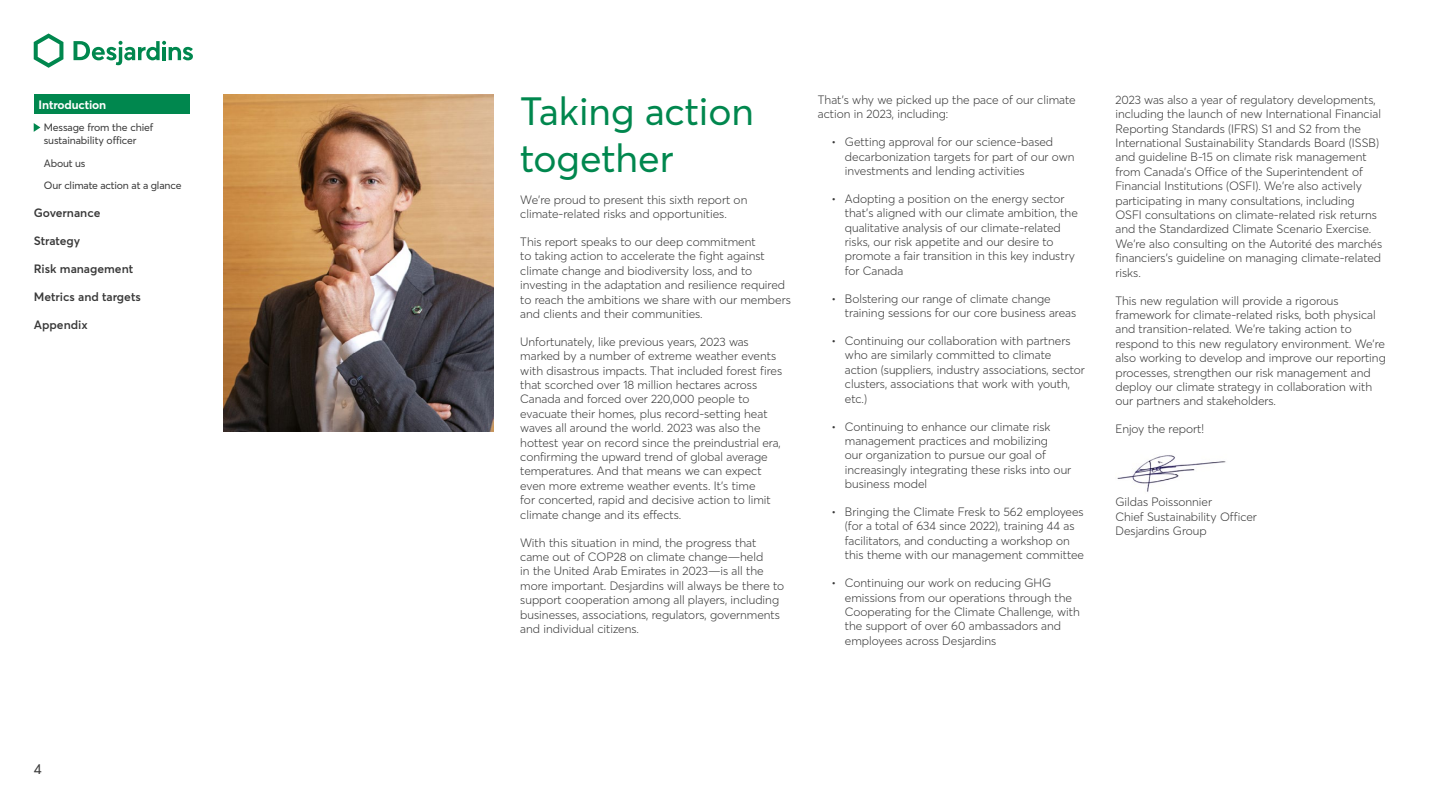
<style>
.page{position:relative;width:1440px;height:810px;background:#fff}
.page>*{position:absolute;margin:0;border:0;box-sizing:border-box;transform-origin:0 0}
.t1{font:39px/46.8px "Desjardins Sans";color:#00874e}
.t2{font:14.25px "Desjardins Sans";color:#383838}
.t3{font:300 12px/14.4px "Desjardins Sans";color:#383838}
.t4{font:600 12px "Desjardins Sans";color:#383838}
.t5{font:700 12px "Desjardins Sans";letter-spacing:-.01em;color:#fff}
.t6{font:10.5px/12.6px "Desjardins Sans";letter-spacing:-.01em;color:#383838}
</style>
<div class="page">
<svg style="left:34px;top:33px;width:29px;height:35px"></svg>
<svg style="left:74px;top:41px;width:119px;height:24px"></svg>
<div style="left:34px;top:94px;width:155px;height:20px;background:#00874e"></div>
<svg style="left:34px;top:123px;width:6px;height:9px"></svg>
<img style="left:223px;top:95px;width:270px;height:336px">
<img style="left:1117px;top:455px;width:109px;height:37px">
<p class="t5" style="left:39px;top:97px;width:69px">Introduction</p>
<p class="t6" style="left:44px;top:121px;width:111px">Message from the chief sustainability officer</p>
<p class="t6" style="left:44px;top:152px;width:139px;line-height:22.7px">About us<br>Our climate action at a glance</p>
<p class="t4" style="left:34px;top:206px;width:68px">Governance</p>
<p class="t4" style="left:34px;top:233px;width:48px">Strategy</p>
<p class="t4" style="left:34px;top:261px;width:101px">Risk management</p>
<p class="t4" style="left:34px;top:289px;width:109px">Metrics and targets</p>
<p class="t4" style="left:34px;top:317px;width:56px">Appendix</p>
<p class="t2" style="left:34px;top:760px;width:10px">4</p>
<h3 class="t1" style="left:520px;top:88px;width:235px">Taking action together</h3>
<p class="t3" style="left:520px;top:192px;width:229px">We're proud to present this sixth report on climate-related risks and opportunities.</p>
<p class="t3" style="left:520px;top:235px;width:272px">This report speaks to our deep commitment<br>to taking action to accelerate the fight against climate change and biodiversity loss, and to investing in the adaptation and resilience required to reach the ambitions we share with our members and clients and their communities.</p>
<p class="t3" style="left:520px;top:334px;width:263px">Unfortunately, like previous years, 2023 was marked by a number of extreme weather events with disastrous impacts. That included forest fires that scorched over 18 million hectares across Canada and forced over 220,000 people to evacuate their homes, plus record-setting heat waves all around the world. 2023 was also the hottest year on record since the preindustrial era, confirming the upward trend of global average temperatures. And that means we can expect even more extreme weather events. It's time<br>for concerted, rapid and decisive action to limit climate change and its effects.</p>
<p class="t3" style="left:520px;top:535px;width:265px">With this situation in mind, the progress that came out of COP28 on climate change—held<br>in the United Arab Emirates in 2023—is all the more important. Desjardins will always be there to support cooperation among all players, including businesses, associations, regulators, governments and individual citizens.</p>
<p class="t3" style="left:818px;top:92px;width:259px">That's why we picked up the pace of our climate action in 2023, including:</p>
<p class="t3" style="left:845px;top:135px;width:231px;text-indent:-14px">• Getting approval for our science-based decarbonization targets for part of our own investments and lending activities</p>
<p class="t3" style="left:845px;top:191px;width:234px;text-indent:-14px">• Adopting a position on the energy sector that's aligned with our climate ambition, the qualitative analysis of our climate-related risks, our risk appetite and our desire to promote a fair transition in this key industry for Canada</p>
<p class="t3" style="left:845px;top:291px;width:233px;text-indent:-14px">• Bolstering our range of climate change training sessions for our core business areas</p>
<p class="t3" style="left:845px;top:334px;width:241px;text-indent:-14px">• Continuing our collaboration with partners who are similarly committed to climate action (suppliers, industry associations, sector clusters, associations that work with youth, etc.)</p>
<p class="t3" style="left:845px;top:419px;width:228px;text-indent:-14px">• Continuing to enhance our climate risk management practices and mobilizing<br>our organization to pursue our goal of increasingly integrating these risks into our business model</p>
<p class="t3" style="left:845px;top:505px;width:241px;text-indent:-14px">• Bringing the Climate Fresk to 562 employees (for a total of 634 since 2022), training 44 as facilitators, and conducting a workshop on this theme with our management committee</p>
<p class="t3" style="left:845px;top:576px;width:236px;text-indent:-14px">• Continuing our work on reducing GHG emissions from our operations through the Cooperating for the Climate Challenge, with the support of over 60 ambassadors and employees across Desjardins</p>
<p class="t3" style="left:1115px;top:92px;width:268px">2023 was also a year of regulatory developments, including the launch of new International Financial Reporting Standards (IFRS) S1 and S2 from the International Sustainability Standards Board (ISSB) and guideline B-15 on climate risk management from Canada's Office of the Superintendent of Financial Institutions (OSFI). We're also actively participating in many consultations, including OSFI consultations on climate-related risk returns and the Standardized Climate Scenario Exercise.<br>We're also consulting on the Autorité des marchés financiers's guideline on managing climate-related risks.</p>
<p class="t3" style="left:1115px;top:293px;width:272px">This new regulation will provide a rigorous framework for climate-related risks, both physical and transition-related. We're taking action to respond to this new regulatory environment. We're also working to develop and improve our reporting processes, strengthen our risk management and deploy our climate strategy in collaboration with our partners and stakeholders.</p>
<p class="t3" style="left:1115px;top:422px;width:90px">Enjoy the report!</p>
<p class="t3" style="left:1115px;top:495px;width:143px">Gildas Poissonnier<br>Chief Sustainability Officer<br>Desjardins Group</p>
</div>
